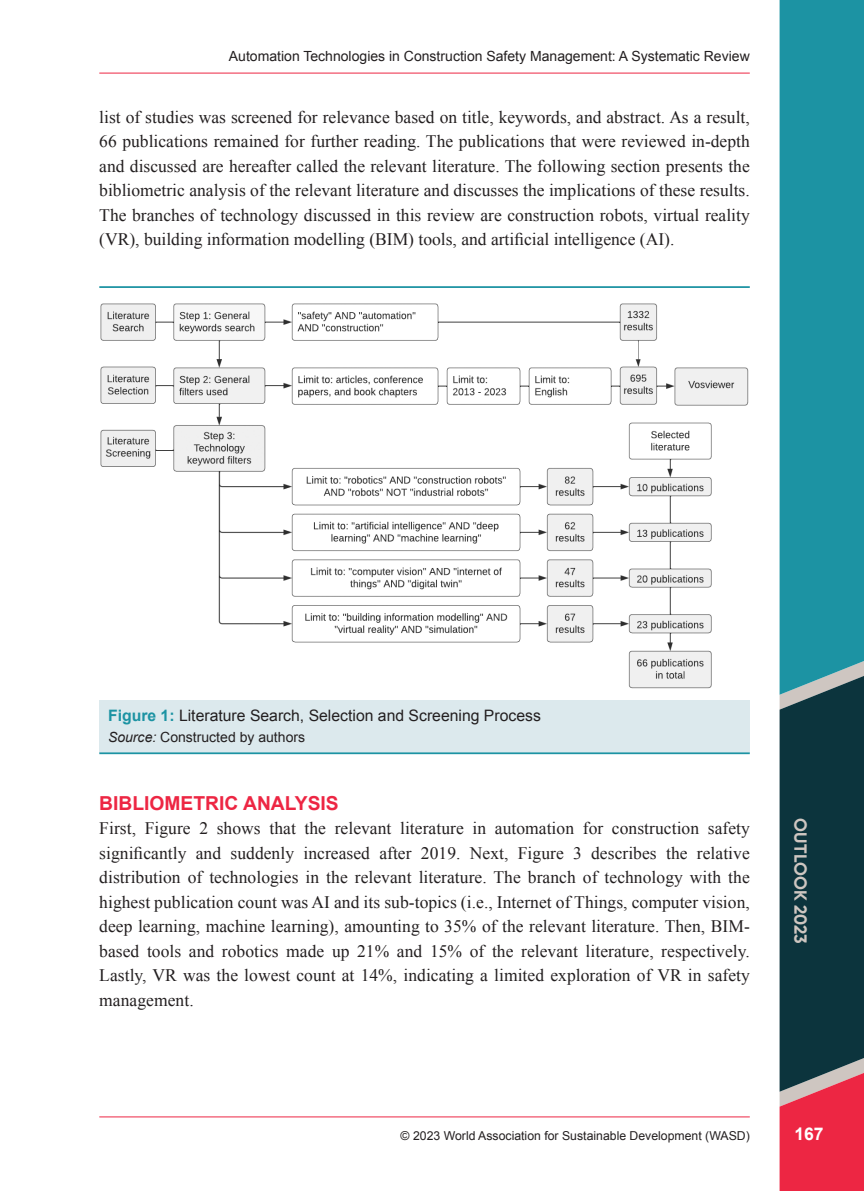
<style>
.page{position:relative;width:864px;height:1191px;background:#fff}
.page>*{position:absolute;margin:0;border:0;box-sizing:border-box;transform-origin:0 0}
.t1{font:700 19.25px "Arial";color:#ed2643}
.TxF{font:17.5px/24.5px "Times New Roman";color:#231f20;text-align:justify}
.t2{font:700 17.5px "Gilroy";letter-spacing:.005em;color:#cec6c1}
.t3{font:700 17.5px "Arial";color:#fff}
.FigC{font:15.75px "Arial";color:#231f20}
.FigSNwH{font:14px "Arial";color:#231f20}
.t4{font:12.25px "Arial";color:#231f20}
.s1{font-weight:700;color:#1c93a3}
.s2{font-style:italic}
</style>
<div class="page">
<hr style="left:99px;top:73px;width:650px;height:1px;background:#ed2643">
<hr style="left:99px;top:1116px;width:650px;height:1px;background:#ed2643">
<div style="left:779px;top:0;width:84px;height:655px;background:#1c93a3"></div>
<svg style="left:779px;top:655px;width:84px;height:536px;background:#433e4b"></svg>
<hr style="left:99px;top:286px;width:650px;height:2px;background:#1c93a3">
<div style="left:99px;top:700px;width:650px;height:53px;background:#dce9ed"></div>
<hr style="left:99px;top:752px;width:650px;height:2px;background:#1c93a3">
<img style="left:100px;top:303px;width:649px;height:386px">
<p class="FigSNwH" style="left:229px;top:47px;width:522px">Automation Technologies in Construction Safety Management: A Systematic Review</p>
<p class="TxF" style="left:99px;top:104px;width:651px">list of studies was screened for relevance based on title, keywords, and abstract. As a result, 66 publications remained for further reading. The publications that were reviewed in-depth and discussed are hereafter called the relevant literature. The following section presents the bibliometric analysis of the relevant literature and discusses the implications of these results.<br>The branches of technology discussed in this review are construction robots, virtual reality (VR), building information modelling (BIM) tools, and artificial intelligence (AI).</p>
<p class="FigC" style="left:108px;top:704px;width:434px"><span class="s1">Figure 1:</span> Literature Search, Selection and Screening Process</p>
<p class="FigSNwH" style="left:108px;top:727px;width:198px"><span class="s2">Source:</span> Constructed by authors</p>
<h1 class="t1" style="left:99px;top:790px;width:241px">BIBLIOMETRIC ANALYSIS</h1>
<p class="TxF" style="left:99px;top:816px;width:651px">First, Figure 2 shows that the relevant literature in automation for construction safety significantly and suddenly increased after 2019. Next, Figure 3 describes the relative distribution of technologies in the relevant literature. The branch of technology with the highest publication count was AI and its sub-topics (i.e., Internet of Things, computer vision, deep learning, machine learning), amounting to 35% of the relevant literature. Then, BIM&shy;based tools and robotics made up 21% and 15% of the relevant literature, respectively.<br>Lastly, VR was the lowest count at 14%, indicating a limited exploration of VR in safety management.</p>
<p class="t2" style="left:811px;top:818px;width:126px;rotate:90deg">OUTLOOK 2023</p>
<p class="t4" style="left:400px;top:1127px;width:350px">© 2023 World Association for Sustainable Development (WASD)</p>
<p class="t3" style="left:794px;top:1121px;width:31px">167</p>
</div>
